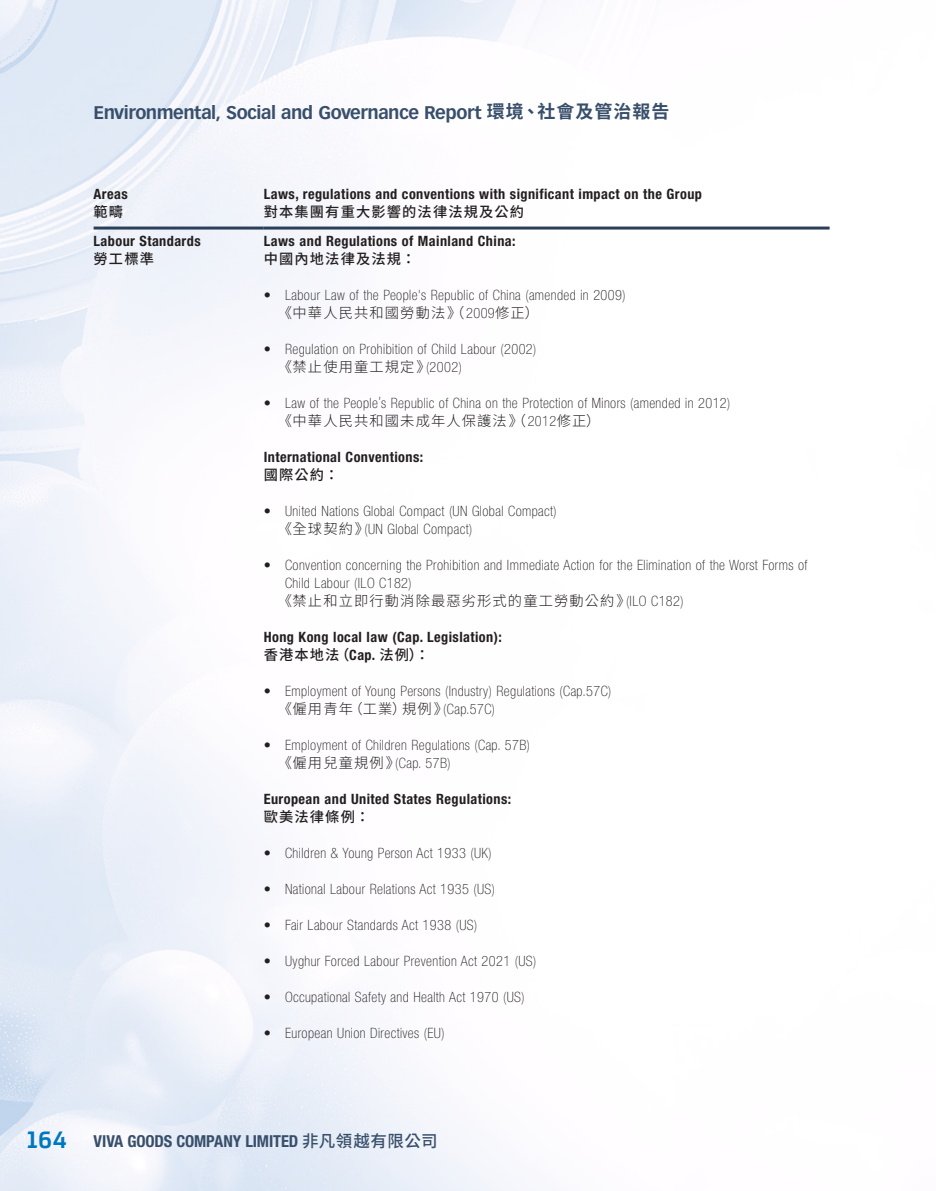
<style>
.page{position:relative;width:936px;height:1191px;background:#fff}
.page>*{position:absolute;margin:0;border:0;box-sizing:border-box;transform-origin:0 0}
.t1{font:700 18px "Vectora LT Std";letter-spacing:-.025em;color:#384f6b}
.t2{font:700 condensed 16.5px "Helvetica Neue LT Std";letter-spacing:-.01em;color:#384f6b}
.C_Body_Text{font:100 condensed 14.25px/18px "Helvetica Neue LT Std";letter-spacing:.03em;color:#231f20}
.C_Body_Text-2{font:700 condensed 14.25px "Helvetica Neue LT Std";letter-spacing:.03em;color:#231f20}
.C_Body_Text-3{font:300 14.25px "Source Han Sans TC";letter-spacing:.08em;color:#231f20}
.C_Body_Text-4{font:500 14.25px "Source Han Sans TC";letter-spacing:.08em;color:#231f20}
.s1{font-family:"Source Han Sans TC"}
.s2{font-family:"Helvetica Neue LT Std";font-weight:100;font-stretch:condensed}
.s3{font-family:"Source Han Sans TC";font-weight:300;font-stretch:normal}
.s4{font-family:"Helvetica Neue LT Std";font-weight:700;font-stretch:condensed}
.s5{font-family:"Prometo";font-weight:500;font-stretch:normal;font-size:24px;color:#0077bf}
.s6{font-family:"Source Han Sans TC";font-weight:500;font-stretch:normal}
</style>
<div class="page">
<img style="left:0;top:0;width:830px;height:1191px">
<hr style="left:94px;top:226px;width:170px;height:3px;background:#2b3f58">
<hr style="left:264px;top:226px;width:565px;height:3px;background:#2b3f58">
<p class="t1" style="left:94px;top:102px;width:577px">Environmental, Social and Governance Report <span class="s1">環境、社會及管治報告</span></p>
<p class="C_Body_Text-2" style="left:94px;top:185px;width:36px">Areas</p>
<p class="C_Body_Text-2" style="left:264px;top:185px;width:439px">Laws, regulations and conventions with significant impact on the Group</p>
<p class="C_Body_Text-4" style="left:94px;top:204px;width:31px">範疇</p>
<p class="C_Body_Text-4" style="left:264px;top:204px;width:262px">對本集團有重大影響的法律法規及公約</p>
<p class="C_Body_Text-2" style="left:94px;top:232px;width:109px">Labour Standards</p>
<p class="C_Body_Text-2" style="left:264px;top:232px;width:253px">Laws and Regulations of Mainland China:</p>
<p class="C_Body_Text-4" style="left:94px;top:251px;width:62px">勞工標準</p>
<p class="C_Body_Text-4" style="left:264px;top:251px;width:153px">中國內地法律及法規：</p>
<p class="C_Body_Text" style="left:264px;top:286px;width:363px">• Labour Law of the People's Republic of China (amended in 2009)</p>
<p class="C_Body_Text-3" style="left:278px;top:305px;width:262px">《中華人民共和國勞動法》（<span class="s2">2009</span>修正）</p>
<p class="C_Body_Text" style="left:264px;top:340px;width:274px">• Regulation on Prohibition of Child Labour (2002)</p>
<p class="C_Body_Text-3" style="left:278px;top:359px;width:185px">《禁止使用童工規定》<span class="s2">(2002)</span></p>
<p class="C_Body_Text" style="left:264px;top:394px;width:468px">• Law of the People’s Republic of China on the Protection of Minors (amended in 2012)</p>
<p class="C_Body_Text-3" style="left:278px;top:413px;width:324px">《中華人民共和國未成年人保護法》（<span class="s2">2012</span>修正）</p>
<p class="C_Body_Text-2" style="left:264px;top:448px;width:161px">International Conventions:</p>
<p class="C_Body_Text-4" style="left:264px;top:467px;width:77px">國際公約：</p>
<p class="C_Body_Text" style="left:264px;top:502px;width:294px">• United Nations Global Compact (UN Global Compact)</p>
<p class="C_Body_Text" style="left:278px;top:520px;width:196px"><span class="s3">《全球契約》</span>(UN Global Compact)</p>
<p class="C_Body_Text" style="left:285px;top:556px;width:524px;text-indent:-21px">• Convention concerning the Prohibition and Immediate Action for the Elimination of the Worst Forms of<br>Child Labour (ILO C182)</p>
<p class="C_Body_Text-3" style="left:278px;top:593px;width:407px">《禁止和立即行動消除最惡劣形式的童工勞動公約》<span class="s2">(ILO C182)</span></p>
<p class="C_Body_Text-2" style="left:264px;top:628px;width:239px">Hong Kong local law (Cap. Legislation):</p>
<p class="C_Body_Text-4" style="left:264px;top:647px;width:167px">香港本地法（<span class="s4">Cap.</span> 法例）：</p>
<p class="C_Body_Text" style="left:264px;top:682px;width:349px">• Employment of Young Persons (Industry) Regulations (Cap.57C)</p>
<p class="C_Body_Text-3" style="left:278px;top:701px;width:219px">《僱用青年（工業）規例》<span class="s2">(Cap.57C)</span></p>
<p class="C_Body_Text" style="left:264px;top:736px;width:268px">• Employment of Children Regulations (Cap. 57B)</p>
<p class="C_Body_Text" style="left:278px;top:754px;width:174px"><span class="s3">《僱用兒童規例》</span>(Cap. 57B)</p>
<p class="C_Body_Text-2" style="left:264px;top:790px;width:249px">European and United States Regulations:</p>
<p class="C_Body_Text-4" style="left:264px;top:809px;width:107px">歐美法律條例：</p>
<p class="C_Body_Text" style="left:264px;top:844px;width:229px">• Children &amp; Young Person Act 1933 (UK)</p>
<p class="C_Body_Text" style="left:264px;top:880px;width:233px">• National Labour Relations Act 1935 (US)</p>
<p class="C_Body_Text" style="left:264px;top:916px;width:215px">• Fair Labour Standards Act 1938 (US)</p>
<p class="C_Body_Text" style="left:264px;top:952px;width:274px">• Uyghur Forced Labour Prevention Act 2021 (US)</p>
<p class="C_Body_Text" style="left:264px;top:988px;width:262px">• Occupational Safety and Health Act 1970 (US)</p>
<p class="C_Body_Text" style="left:264px;top:1024px;width:182px">• European Union Directives (EU)</p>
<p class="t2" style="left:27px;top:1131px;width:412px"><span class="s5">164</span> VIVA GOODS COMPANY LIMITED <span class="s6">非凡領越有限公司</span></p>
</div>
